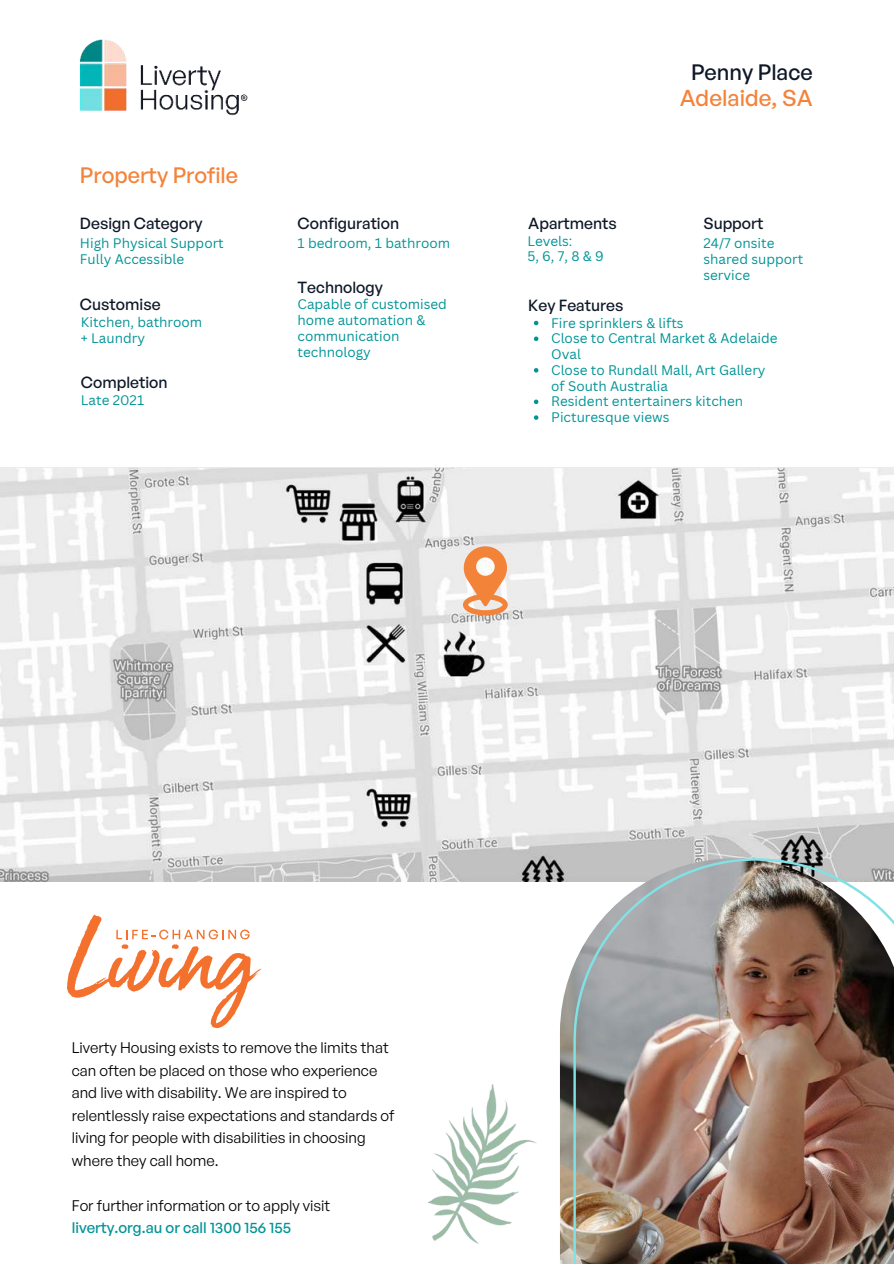
<style>
.page{position:relative;width:894px;height:1264px;background:#fff}
.page>*{position:absolute;margin:0;border:0;box-sizing:border-box;transform-origin:0 0}
.t1{font:500 22.5px "General Sans";color:#f4833a}
.t2{font:500 21.75px "General Sans";color:#f4833a}
.t3{font:500 21.75px "General Sans";color:#0f1828}
.t4{font:500 15.75px "General Sans";color:#0f1828}
.t5{font:15px/22.5px "General Sans";color:#000}
.t6{font:500 15px "General Sans";color:#009496}
.t7{font:13.5px/15.8px "Canva Sans";color:#009496}
</style>
<div class="page">
<img style="left:0;top:467px;width:893px;height:414px">
<img style="left:79px;top:39px;width:169px;height:77px">
<img style="left:559px;top:858px;width:14px;height:405px">
<img style="left:428px;top:1084px;width:108px;height:159px">
<svg style="left:67px;top:914px;width:194px;height:114px"></svg>
<img style="left:573px;top:858px;width:320px;height:405px">
<svg style="left:462px;top:546px;width:46px;height:69px;background:#f2b085"></svg>
<svg style="left:533px;top:321px;width:5px;height:4px"></svg>
<svg style="left:533px;top:336px;width:5px;height:5px"></svg>
<svg style="left:533px;top:368px;width:5px;height:4px"></svg>
<svg style="left:533px;top:399px;width:5px;height:5px"></svg>
<svg style="left:533px;top:415px;width:5px;height:5px"></svg>
<h2 class="t2" style="left:80px;top:161px;width:160px">Property Profile</h2>
<p class="t4" style="left:80px;top:213px;width:124px">Design Category</p>
<p class="t4" style="left:297px;top:213px;width:103px">Configuration</p>
<p class="t7" style="left:80px;top:236px;width:145px">High Physical Support<br>Fully Accessible</p>
<p class="t4" style="left:80px;top:294px;width:82px">Customise</p>
<p class="t7" style="left:81px;top:314px;width:123px">Kitchen, bathroom + Laundry</p>
<p class="t4" style="left:81px;top:373px;width:88px">Completion</p>
<p class="t7" style="left:81px;top:392px;width:65px">Late 2021</p>
<p class="t7" style="left:297px;top:236px;width:154px">1 bedroom, 1 bathroom</p>
<p class="t4" style="left:297px;top:277px;width:87px">Technology</p>
<p class="t7" style="left:297px;top:296px;width:151px">Capable of customised home automation &amp; communication technology</p>
<p class="t4" style="left:528px;top:213px;width:90px">Apartments</p>
<p class="t7" style="left:527px;top:233px;width:78px">Levels:<br>5, 6, 7, 8 &amp; 9</p>
<h2 class="t3" style="left:690px;top:58px;width:123px">Penny Place</h2>
<h1 class="t1" style="left:679px;top:83px;width:135px">Adelaide, SA</h1>
<p class="t4" style="left:703px;top:213px;width:61px">Support</p>
<p class="t7" style="left:703px;top:236px;width:101px">24/7 onsite shared support service</p>
<p class="t4" style="left:528px;top:295px;width:97px">Key Features</p>
<p class="t7" style="left:551px;top:315px;width:228px">Fire sprinklers &amp; lifts<br>Close to Central Market &amp; Adelaide<br>Oval<br>Close to Rundall Mall, Art Gallery of South Australia<br>Resident entertainers kitchen<br>Picturesque views</p>
<p class="t5" style="left:72px;top:1036px;width:324px">Liverty Housing exists to remove the limits that can often be placed on those who experience and live with disability. We are inspired to relentlessly raise expectations and standards of living for people with disabilities in choosing where they call home.</p>
<p class="t5" style="left:72px;top:1193px;width:260px">For further information or to apply visit</p>
<p class="t6" style="left:72px;top:1218px;width:221px">liverty.org.au or call 1300 156 155</p>
</div>
